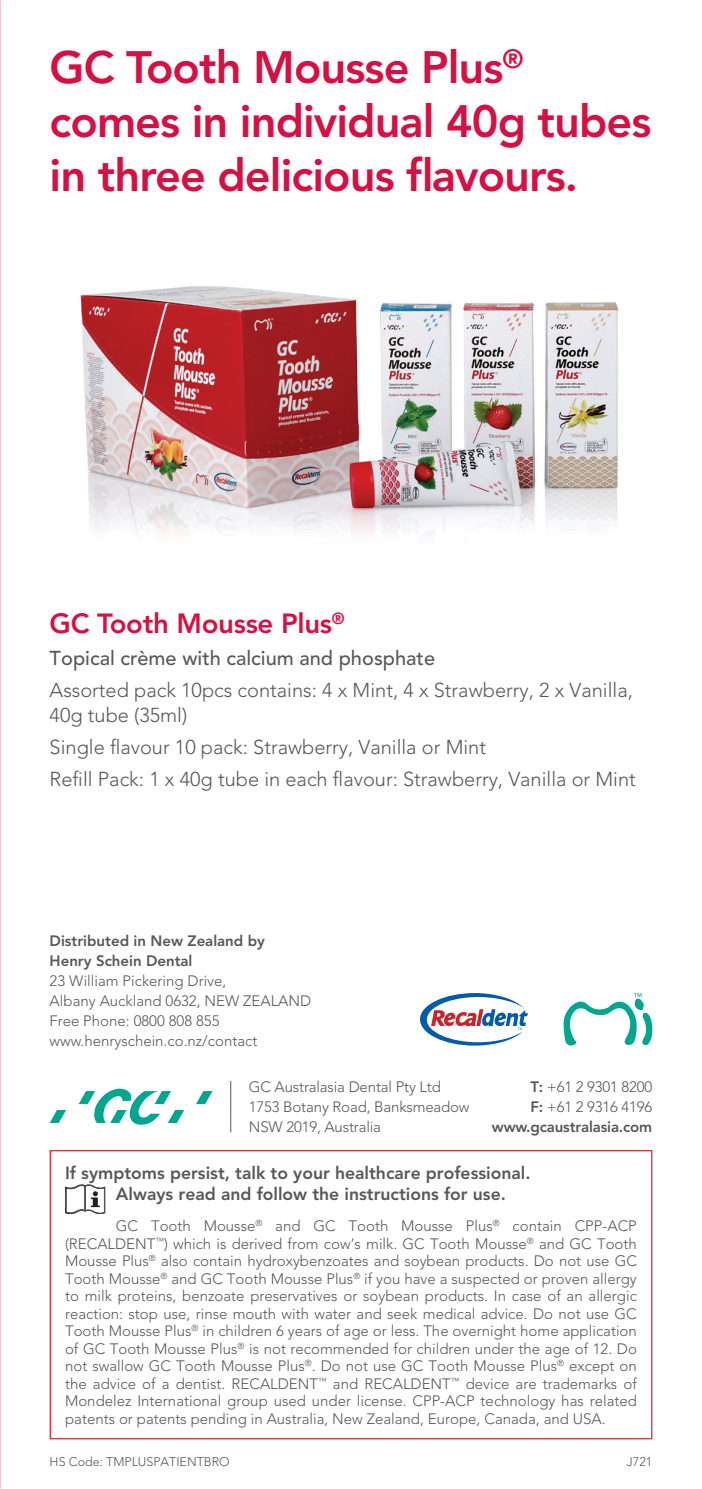
<style>
.page{position:relative;width:702px;height:1489px;background:#fff}
.page>*{position:absolute;margin:0;border:0;box-sizing:border-box;transform-origin:0 0}
.t1{font:800 45px/54px "Avenir";letter-spacing:-.02em;color:#d71043}
.t2{font:800 27.5px "Avenir";letter-spacing:-.01em;color:#d71043}
.t3{font:300 20px/25px "Avenir";color:#57585a}
.t4{font:500 20px "Avenir";color:#57585a}
.t5{font:800 17.5px/21px "Avenir";color:#57585a}
.t6{font:300 15px/17.5px "Avenir";color:#57585a}
.t7{font:800 15px/20px "Avenir";color:#57585a;text-align:right}
.t8{font:300 12.5px "Avenir";color:#57585a}
.s1{font-weight:300}
</style>
<div class="page">
<hr style="left:701px;top:0;width:1px;height:301px;background:#d71043">
<svg style="left:563px;top:993px;width:90px;height:53px"></svg>
<svg style="left:420px;top:993px;width:108px;height:52px"></svg>
<hr style="left:230px;top:1080px;width:1px;height:52px;background:#57585a">
<svg style="left:50px;top:1110px;width:16px;height:12px"></svg>
<svg style="left:196px;top:1091px;width:16px;height:13px"></svg>
<svg style="left:79px;top:1088px;width:105px;height:36px"></svg>
<div style="left:50px;top:1149px;width:602px;height:290px;border:1px solid #ee1d23"></div>
<img style="left:80px;top:286px;width:539px;height:249px">
<svg style="left:65px;top:1184px;width:40px;height:29px"></svg>
<h1 class="t1" style="left:50px;top:41px;width:603px">GC Tooth Mousse Plus<sup>® </sup>comes in individual 40g tubes in three delicious flavours.</h1>
<h2 class="t2" style="left:50px;top:607px;width:296px">GC Tooth Mousse Plus<sup>®</sup></h2>
<h3 class="t4" style="left:50px;top:646px;width:387px">Topical crème with calcium and phosphate</h3>
<h3 class="t3" style="left:50px;top:677px;width:584px">Assorted pack 10pcs contains: 4 x Mint, 4 x Strawberry, 2 x Vanilla,<br>40g tube (35ml)</h3>
<h3 class="t3" style="left:50px;top:731px;width:587px;line-height:32px">Single flavour 10 pack: Strawberry, Vanilla or Mint<br>Refill Pack: 1 x 40g tube in each flavour: Strawberry, Vanilla or Mint</h3>
<p class="t7" style="left:50px;top:930px;width:217px;text-align:left">Distributed in New Zealand by<br>Henry Schein Dental</p>
<p class="t6" style="left:50px;top:970px;width:263px;line-height:20px">23 William Pickering Drive,<br>Albany Auckland 0632, NEW ZEALAND<br>Free Phone: 0800 808 855 www.henryschein.co.nz/contact</p>
<p class="t6" style="left:249px;top:1077px;width:222px;line-height:20px">GC Australasia Dental Pty Ltd<br>1753 Botany Road, Banksmeadow<br>NSW 2019, Australia</p>
<p class="t7" style="left:492px;top:1077px;width:162px">T: <span class="s1">+61 2 9301 8200<br></span>F: <span class="s1">+61 2 9316 4196 </span>www.gcaustralasia.com</p>
<p class="t5" style="left:116px;top:1161px;width:416px;text-indent:-51px">If symptoms persist, talk to your healthcare professional.<br>Always read and follow the instructions for use.</p>
<p class="t6" style="left:65px;top:1217px;width:573px;text-align:justify;text-indent:51px">GC Tooth Mousse<sup>®</sup> and GC Tooth Mousse Plus<sup>®</sup> contain CPP-ACP (RECALDENT<sup>™</sup>) which is derived from cow’s milk. GC Tooth Mousse<sup>®</sup> and GC Tooth Mousse Plus<sup>®</sup> also contain hydroxybenzoates and soybean products. Do not use GC Tooth Mousse<sup>®</sup> and GC Tooth Mousse Plus<sup>®</sup> if you have a suspected or proven allergy to milk proteins, benzoate preservatives or soybean products. In case of an allergic reaction: stop use, rinse mouth with water and seek medical advice. Do not use GC Tooth Mousse Plus<sup>®</sup> in children 6 years of age or less. The overnight home application of GC Tooth Mousse Plus<sup>®</sup> is not recommended for children under the age of 12. Do not swallow GC Tooth Mousse Plus<sup>®</sup>. Do not use GC Tooth Mousse Plus<sup>®</sup> except on the advice of a dentist. RECALDENT<sup>™</sup> and RECALDENT<sup>™</sup> device are trademarks of Mondelez International group used under license. CPP-ACP technology has related patents or patents pending in Australia, New Zealand, Europe, Canada, and USA.</p>
<p class="t8" style="left:50px;top:1454px;width:181px">HS Code: TMPLUSPATIENTBRO</p>
<p class="t8" style="left:626px;top:1454px;width:27px">J721</p>
</div>
